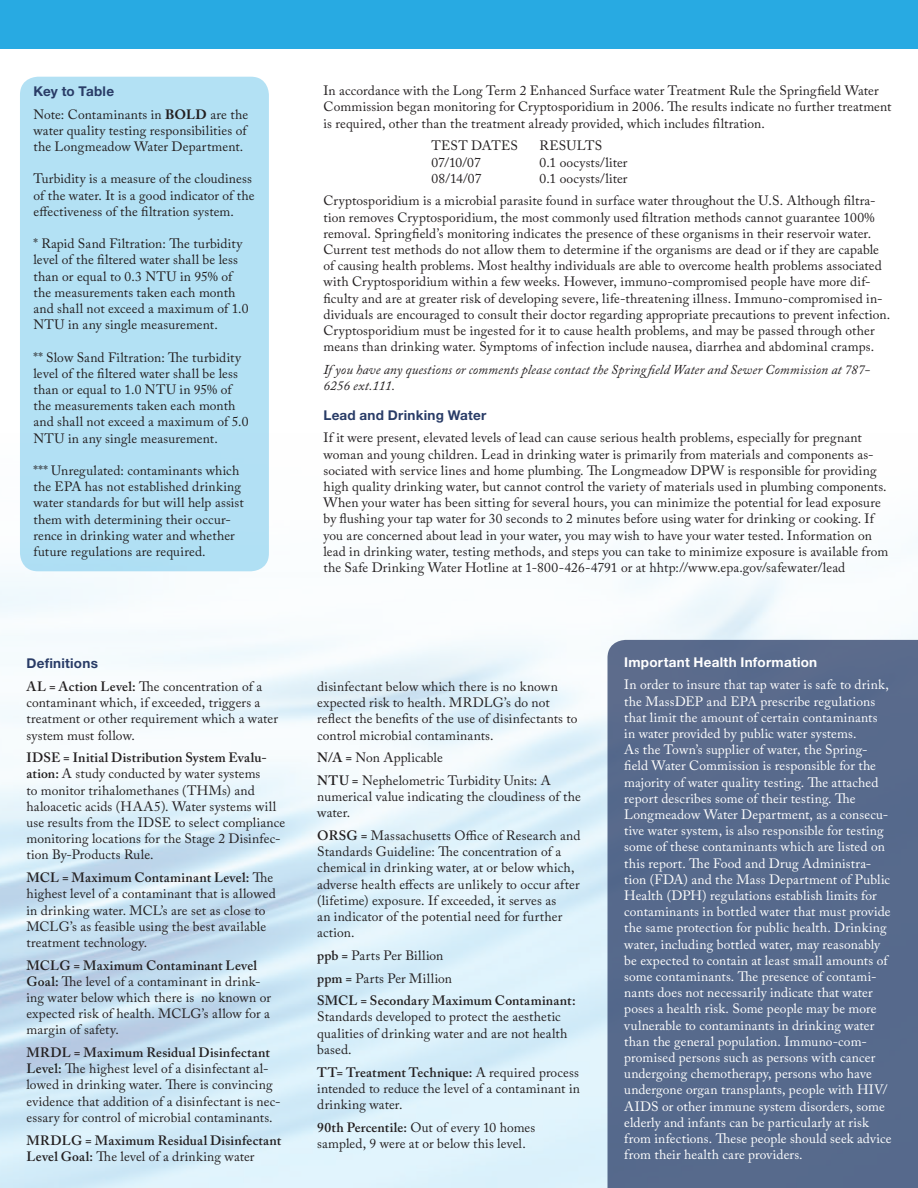
<style>
.page{position:relative;width:918px;height:1188px;background:#fff}
.page>*{position:absolute;margin:0;border:0;box-sizing:border-box;transform-origin:0 0}
.t1{font:13.5px/16.2px "Adobe Caslon Pro";letter-spacing:.01em;color:#231f20}
.t2{font:13.5px/16.2px "Adobe Caslon Pro";letter-spacing:.01em;color:#fff}
.t3{font:italic 13.5px/16.2px "Adobe Caslon Pro";letter-spacing:.005em;color:#231f20}
.t4{font:600 13.5px/16.2px "Adobe Caslon Pro";letter-spacing:.015em;color:#231f20}
.t5{font:700 13.5px "Helvetica Neue";letter-spacing:.02em;color:#293c67}
.t6{font:700 13.5px "Helvetica Neue";letter-spacing:.02em;color:#fff}
.s1{font-weight:700}
.s2{font-weight:600}
.s3{font-weight:400}
</style>
<div class="page">
<div style="left:0;top:0;width:918px;height:49px;background:#28aae2"></div>
<div style="left:20px;top:77px;width:249px;height:494px;background:#b3e1f4;border-radius:18px"></div>
<div style="left:608px;top:640px;width:310px;height:548px;background:#576a8c"></div>
<p class="t5" style="left:33px;top:83px;width:82px">Key to Table</p>
<p class="t1" style="left:33px;top:106px;width:216px;text-align:justify">Note: Contaminants in <span class="s1">BOLD</span> are the water quality testing responsibilities of the Longmeadow Water Department.</p>
<p class="t1" style="left:33px;top:171px;width:223px">Turbidity is a measure of the cloudiness of the water. It is a good indicator of the effectiveness of the filtration system.</p>
<p class="t1" style="left:33px;top:235px;width:217px">* Rapid Sand Filtration: The turbidity level of the filtered water shall be less than or equal to 0.3 NTU in 95% of the measurements taken each month and shall not exceed a maximum of 1.0<br>NTU in any single measurement.</p>
<p class="t1" style="left:33px;top:349px;width:217px">** Slow Sand Filtration: The turbidity level of the filtered water shall be less than or equal to 1.0 NTU in 95% of the measurements taken each month and shall not exceed a maximum of 5.0<br>NTU in any single measurement.</p>
<p class="t1" style="left:33px;top:462px;width:212px">*** Unregulated: contaminants which the EPA has not established drinking water standards for but will help assist them with determining their occur&shy;rence in drinking water and whether future regulations are required.</p>
<p class="t1" style="left:323px;top:82px;width:570px">In accordance with the Long Term 2 Enhanced Surface water Treatment Rule the Springfield Water<br>Commission began monitoring for Cryptosporidium in 2006. The results indicate no further treatment is required, other than the treatment already provided, which includes filtration.</p>
<p class="t1" style="left:431px;top:138px;width:88px">TEST DATES</p>
<p class="t1" style="left:539px;top:138px;width:64px">RESULTS</p>
<p class="t1" style="left:431px;top:154px;width:51px">07/10/07</p>
<p class="t1" style="left:539px;top:154px;width:90px">0.1 oocysts/liter</p>
<p class="t1" style="left:431px;top:170px;width:52px">08/14/07</p>
<p class="t1" style="left:539px;top:170px;width:90px">0.1 oocysts/liter</p>
<p class="t1" style="left:323px;top:193px;width:568px">Cryptosporidium is a microbial parasite found in surface water throughout the U.S. Although filtra&shy;tion removes Cryptosporidium, the most commonly used filtration methods cannot guarantee 100% removal. Springfield’s monitoring indicates the presence of these organisms in their reservoir water.<br>Current test methods do not allow them to determine if the organisms are dead or if they are capable of causing health problems. Most healthy individuals are able to overcome health problems associated with Cryptosporidium within a few weeks. However, immuno-compromised people have more dif&shy;ficulty and are at greater risk of developing severe, life-threatening illness. Immuno-compromised in&shy;dividuals are encouraged to consult their doctor regarding appropriate precautions to prevent infection.<br>Cryptosporidium must be ingested for it to cause health problems, and may be passed through other means than drinking water. Symptoms of infection include nausea, diarrhea and abdominal cramps.</p>
<p class="t3" style="left:323px;top:361px;width:548px">If you have any questions or comments please contact the Spring field Water and Sewer Commission at 787-<br>6256 ext.111.</p>
<p class="t5" style="left:323px;top:406px;width:165px">Lead and Drinking Water</p>
<p class="t1" style="left:323px;top:430px;width:566px">If it were present, elevated levels of lead can cause serious health problems, especially for pregnant woman and young children. Lead in drinking water is primarily from materials and components as&shy;sociated with service lines and home plumbing. The Longmeadow DPW is responsible for providing high quality drinking water, but cannot control the variety of materials used in plumbing components.<br>When your water has been sitting for several hours, you can minimize the potential for lead exposure by flushing your tap water for 30 seconds to 2 minutes before using water for drinking or cooking. If you are concerned about lead in your water, you may wish to have your water tested. Information on lead in drinking water, testing methods, and steps you can take to minimize exposure is available from the Safe Drinking Water Hotline at 1-800-426-4791 or at hhtp://www.epa.gov/safewater/lead</p>
<p class="t5" style="left:26px;top:655px;width:73px">Definitions</p>
<p class="t1" style="left:26px;top:678px;width:253px"><span class="s2">AL = Action Level:</span> The concentration of a contaminant which, if exceeded, triggers a treatment or other requirement which a water system must follow.</p>
<p class="t1" style="left:26px;top:749px;width:260px"><span class="s2">IDSE = Initial Distribution System Evalu&shy;ation:</span> A study conducted by water systems<br>to monitor trihalomethanes (THMs) and haloacetic acids (HAA5). Water systems will use results from the IDSE to select compliance monitoring locations for the Stage 2 Disinfec&shy;tion By-Products Rule.</p>
<p class="t1" style="left:26px;top:869px;width:251px"><span class="s2">MCL = Maximum Contaminant Level:</span> The highest level of a contaminant that is allowed in drinking water. MCL’s are set as close to MCLG’s as feasible using the best available treatment technology.</p>
<p class="t1" style="left:26px;top:957px;width:246px"><span class="s2">MCLG = Maximum Contaminant Level Goal:</span> The level of a contaminant in drink&shy;ing water below which there is no known or expected risk of health. MCLG’s allow for a margin of safety.</p>
<p class="t1" style="left:26px;top:1044px;width:256px"><span class="s2">MRDL = Maximum Residual Disinfectant Level:</span> The highest level of a disinfectant al&shy;lowed in drinking water. There is convincing evidence that addition of a disinfectant is nec&shy;essary for control of microbial contaminants.</p>
<p class="t4" style="left:26px;top:1132px;width:256px">MRDLG = Maximum Residual Disinfectant<br>Level Goal: <span class="s3">The level of a drinking water</span></p>
<p class="t1" style="left:317px;top:678px;width:262px">disinfectant below which there is no known expected risk to health. MRDLG’s do not reflect the benefits of the use of disinfectants to control microbial contaminants.</p>
<p class="t1" style="left:317px;top:749px;width:127px"><span class="s2">N/A =</span> Non Applicable</p>
<p class="t1" style="left:317px;top:772px;width:265px"><span class="s2">NTU =</span> Nephelometric Turbidity Units: A numerical value indicating the cloudiness of the water.</p>
<p class="t1" style="left:317px;top:827px;width:265px"><span class="s2">ORSG =</span> Massachusetts Office of Research and Standards Guideline: The concentration of a chemical in drinking water, at or below which, adverse health effects are unlikely to occur after (lifetime) exposure. If exceeded, it serves as<br>an indicator of the potential need for further action.</p>
<p class="t1" style="left:317px;top:947px;width:128px"><span class="s2">ppb =</span> Parts Per Billion</p>
<p class="t1" style="left:317px;top:970px;width:136px"><span class="s2">ppm =</span> Parts Per Million</p>
<p class="t1" style="left:317px;top:992px;width:260px"><span class="s2">SMCL = Secondary Maximum Contaminant:<br></span>Standards developed to protect the aesthetic qualities of drinking water and are not health based.</p>
<p class="t1" style="left:317px;top:1064px;width:264px;text-align:justify"><span class="s2">TT= Treatment Technique:</span> A required process intended to reduce the level of a contaminant in drinking water.</p>
<p class="t1" style="left:317px;top:1119px;width:220px"><span class="s2">90th Percentile:</span> Out of every 10 homes sampled, 9 were at or below this level.</p>
<p class="t6" style="left:624px;top:653px;width:195px">Important Health Information</p>
<p class="t2" style="left:624px;top:677px;width:269px">In order to insure that tap water is safe to drink, the MassDEP and EPA prescribe regulations that limit the amount of certain contaminants in water provided by public water systems.<br>As the Town’s supplier of water, the Spring&shy;field Water Commission is responsible for the majority of water quality testing. The attached report describes some of their testing. The Longmeadow Water Department, as a consecu&shy;tive water system, is also responsible for testing some of these contaminants which are listed on this report. The Food and Drug Administra&shy;tion (FDA) and the Mass Department of Public Health (DPH) regulations establish limits for contaminants in bottled water that must provide the same protection for public health. Drinking water, including bottled water, may reasonably be expected to contain at least small amounts of some contaminants. The presence of contami&shy;nants does not necessarily indicate that water poses a health risk. Some people may be more vulnerable to contaminants in drinking water than the general population. Immuno-com&shy;promised persons such as persons with cancer undergoing chemotherapy, persons who have undergone organ transplants, people with HIV/ AIDS or other immune system disorders, some elderly and infants can be particularly at risk from infections. These people should seek advice from their health care providers.</p>
</div>
